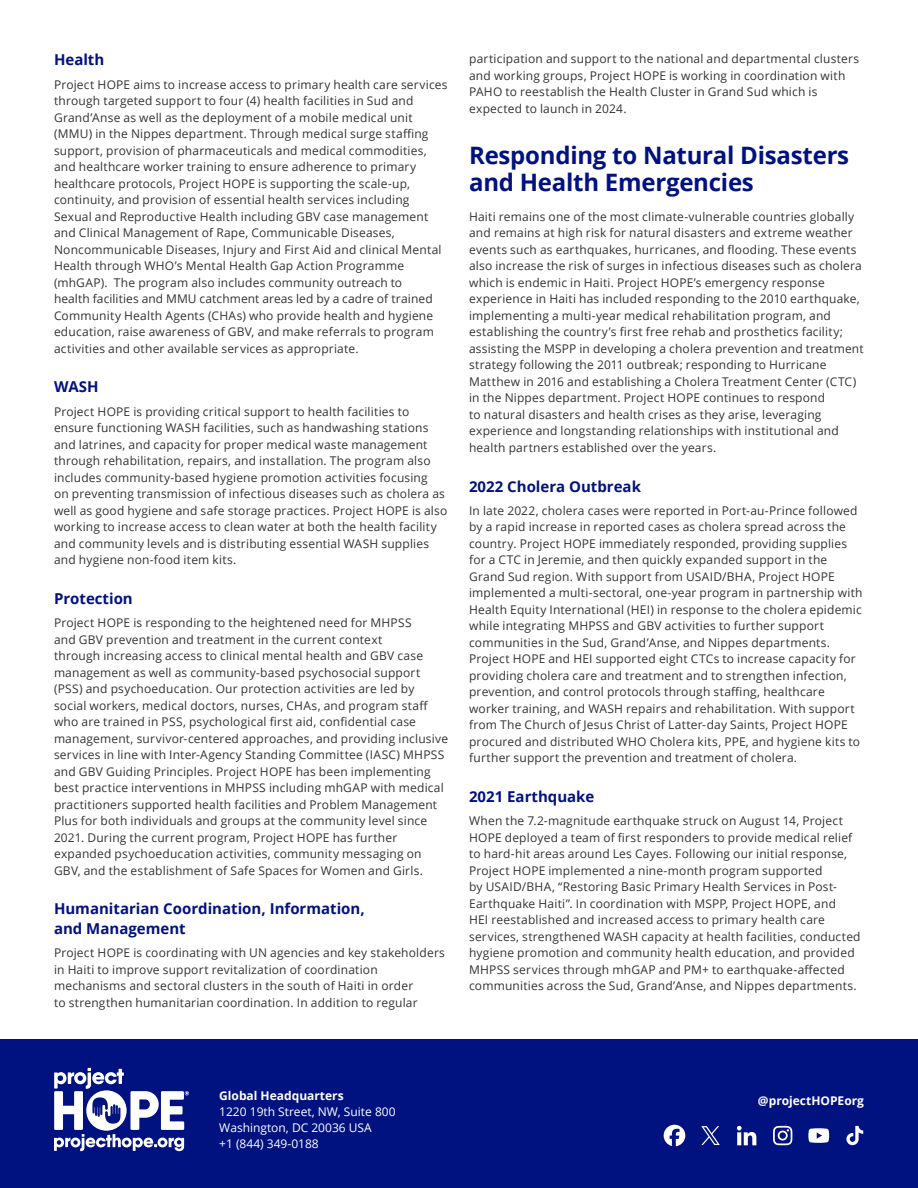
<style>
.page{position:relative;width:918px;height:1188px;background:#fff}
.page>*{position:absolute;margin:0;border:0;box-sizing:border-box;transform-origin:0 0}
.t1{font:700 24px/27px "Open Sans";letter-spacing:-.01em;color:#001280}
.t2{font:700 15px/19.5px "Open Sans";color:#001280}
.t3{font:12px/16.5px "Open Sans";letter-spacing:.015em;color:#333}
.t4{font:12px/15.8px "Open Sans";color:#fff}
.t5{font:700 12px "Open Sans";color:#fff}
</style>
<div class="page">
<div style="left:0;top:1040px;width:918px;height:148px;background:#001280"></div>
<svg style="left:54px;top:1068px;width:135px;height:83px"></svg>
<svg style="left:701px;top:1126px;width:19px;height:19px"></svg>
<svg style="left:664px;top:1125px;width:21px;height:21px"></svg>
<svg style="left:773px;top:1126px;width:19px;height:19px"></svg>
<svg style="left:737px;top:1126px;width:19px;height:19px"></svg>
<svg style="left:808px;top:1128px;width:21px;height:15px"></svg>
<svg style="left:846px;top:1126px;width:17px;height:19px"></svg>
<p class="t2" style="left:54px;top:50px;width:52px">Health</p>
<p class="t3" style="left:54px;top:76px;width:395px">Project HOPE aims to increase access to primary health care services through targeted support to four (4) health facilities in Sud and Grand’Anse as well as the deployment of a mobile medical unit (MMU) in the Nippes department. Through medical surge staffing support, provision of pharmaceuticals and medical commodities, and healthcare worker training to ensure adherence to primary healthcare protocols, Project HOPE is supporting the scale-up, continuity, and provision of essential health services including Sexual and Reproductive Health including GBV case management and Clinical Management of Rape, Communicable Diseases, Noncommunicable Diseases, Injury and First Aid and clinical Mental Health through WHO’s Mental Health Gap Action Programme (mhGAP). The program also includes community outreach to<br>health facilities and MMU catchment areas led by a cadre of trained Community Health Agents (CHAs) who provide health and hygiene education, raise awareness of GBV, and make referrals to program activities and other available services as appropriate.</p>
<p class="t2" style="left:54px;top:377px;width:46px">WASH</p>
<p class="t3" style="left:54px;top:403px;width:395px">Project HOPE is providing critical support to health facilities to ensure functioning WASH facilities, such as handwashing stations and latrines, and capacity for proper medical waste management through rehabilitation, repairs, and installation. The program also includes community-based hygiene promotion activities focusing<br>on preventing transmission of infectious diseases such as cholera as well as good hygiene and safe storage practices. Project HOPE is also working to increase access to clean water at both the health facility and community levels and is distributing essential WASH supplies and hygiene non-food item kits.</p>
<p class="t2" style="left:54px;top:588px;width:80px">Protection</p>
<p class="t3" style="left:54px;top:614px;width:396px">Project HOPE is responding to the heightened need for MHPSS<br>and GBV prevention and treatment in the current context<br>through increasing access to clinical mental health and GBV case management as well as community-based psychosocial support (PSS) and psychoeducation. Our protection activities are led by social workers, medical doctors, nurses, CHAs, and program staff who are trained in PSS, psychological first aid, confidential case management, survivor-centered approaches, and providing inclusive services in line with Inter-Agency Standing Committee (IASC) MHPSS and GBV Guiding Principles. Project HOPE has been implementing best practice interventions in MHPSS including mhGAP with medical practitioners supported health facilities and Problem Management Plus for both individuals and groups at the community level since 2021. During the current program, Project HOPE has further expanded psychoeducation activities, community messaging on GBV, and the establishment of Safe Spaces for Women and Girls.</p>
<p class="t2" style="left:54px;top:899px;width:312px">Humanitarian Coordination, Information, and Management</p>
<p class="t3" style="left:54px;top:944px;width:393px">Project HOPE is coordinating with UN agencies and key stakeholders in Haiti to improve support revitalization of coordination mechanisms and sectoral clusters in the south of Haiti in order<br>to strengthen humanitarian coordination. In addition to regular</p>
<p class="t3" style="left:469px;top:50px;width:392px">participation and support to the national and departmental clusters and working groups, Project HOPE is working in coordination with PAHO to reestablish the Health Cluster in Grand Sud which is expected to launch in 2024.</p>
<h1 class="t1" style="left:469px;top:141px;width:382px">Responding to Natural Disasters and Health Emergencies</h1>
<p class="t3" style="left:469px;top:208px;width:396px">Haiti remains one of the most climate-vulnerable countries globally and remains at high risk for natural disasters and extreme weather events such as earthquakes, hurricanes, and flooding. These events also increase the risk of surges in infectious diseases such as cholera which is endemic in Haiti. Project HOPE’s emergency response experience in Haiti has included responding to the 2010 earthquake, implementing a multi-year medical rehabilitation program, and establishing the country’s first free rehab and prosthetics facility; assisting the MSPP in developing a cholera prevention and treatment strategy following the 2011 outbreak; responding to Hurricane Matthew in 2016 and establishing a Cholera Treatment Center (CTC) in the Nippes department. Project HOPE continues to respond<br>to natural disasters and health crises as they arise, leveraging experience and longstanding relationships with institutional and health partners established over the years.</p>
<p class="t2" style="left:469px;top:476px;width:173px">2022 Cholera Outbreak</p>
<p class="t3" style="left:469px;top:502px;width:395px">In late 2022, cholera cases were reported in Port-au-Prince followed by a rapid increase in reported cases as cholera spread across the country. Project HOPE immediately responded, providing supplies for a CTC in Jeremie, and then quickly expanded support in the Grand Sud region. With support from USAID/BHA, Project HOPE implemented a multi-sectoral, one-year program in partnership with Health Equity International (HEI) in response to the cholera epidemic while integrating MHPSS and GBV activities to further support communities in the Sud, Grand’Anse, and Nippes departments.<br>Project HOPE and HEI supported eight CTCs to increase capacity for providing cholera care and treatment and to strengthen infection, prevention, and control protocols through staffing, healthcare worker training, and WASH repairs and rehabilitation. With support from The Church of Jesus Christ of Latter-day Saints, Project HOPE procured and distributed WHO Cholera kits, PPE, and hygiene kits to further support the prevention and treatment of cholera.</p>
<p class="t2" style="left:469px;top:787px;width:127px">2021 Earthquake</p>
<p class="t3" style="left:469px;top:813px;width:393px">When the 7.2-magnitude earthquake struck on August 14, Project HOPE deployed a team of first responders to provide medical relief to hard-hit areas around Les Cayes. Following our initial response, Project HOPE implemented a nine-month program supported<br>by USAID/BHA, “Restoring Basic Primary Health Services in Post-Earthquake Haiti”. In coordination with MSPP, Project HOPE, and<br>HEI reestablished and increased access to primary health care services, strengthened WASH capacity at health facilities, conducted hygiene promotion and community health education, and provided MHPSS services through mhGAP and PM+ to earthquake-affected communities across the Sud, Grand’Anse, and Nippes departments.</p>
<p class="t5" style="left:219px;top:1087px;width:126px">Global Headquarters</p>
<p class="t4" style="left:219px;top:1103px;width:178px">1220 19th Street, NW, Suite 800<br>Washington, DC 20036 USA<br>+1 (844) 349-0188</p>
<p class="t5" style="left:758px;top:1092px;width:108px">@projectHOPEorg</p>
</div>
